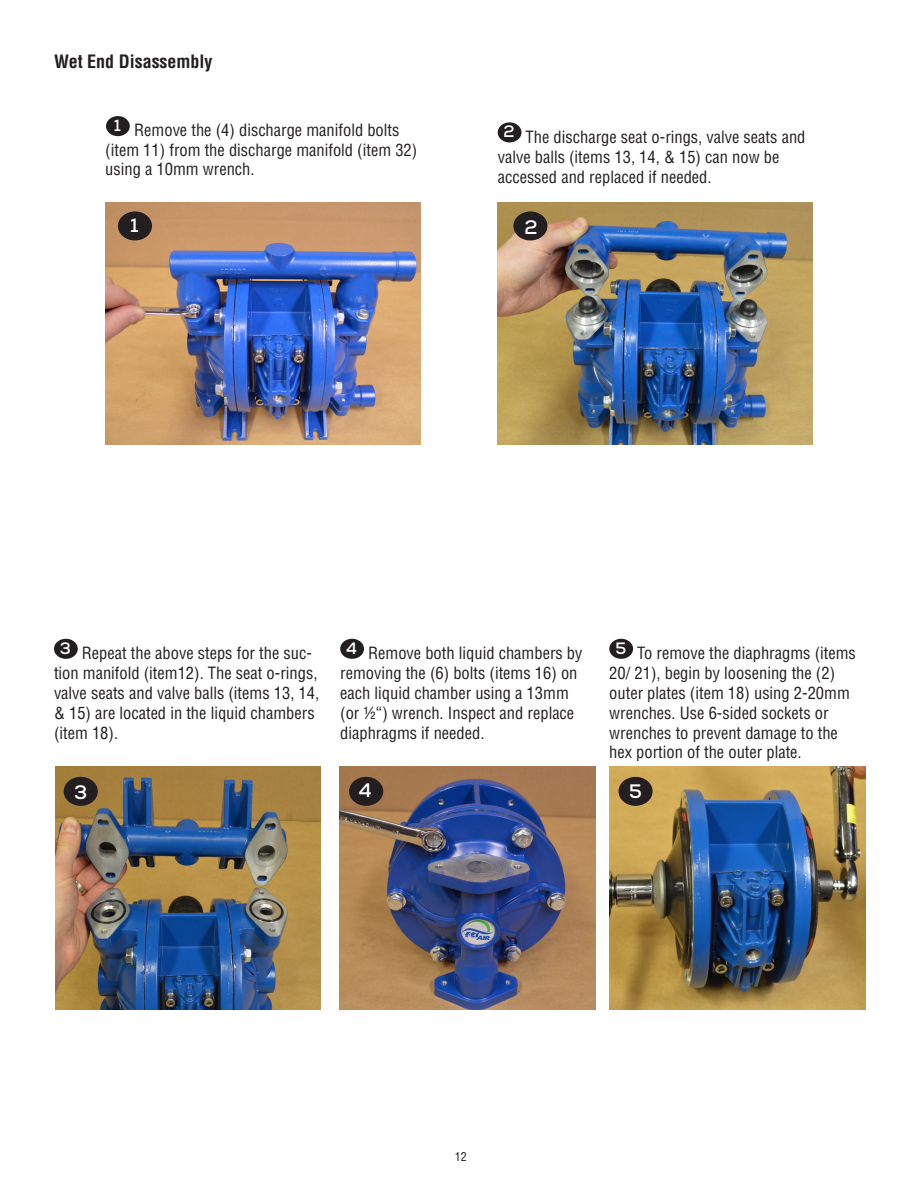
<style>
.page{position:relative;width:918px;height:1188px;background:#fff}
.page>*{position:absolute;margin:0;border:0;box-sizing:border-box;transform-origin:0 0}
.Quotes{font:700 19.5px "Nexa";color:#fff}
.t1{font:700 condensed 18px "Helvetica";color:#231f20}
.t2{font:condensed 16.5px/19.8px "Helvetica";color:#231f20}
.Quotes-2{font:700 16.5px "Nexa";color:#fff}
.t3{font:condensed 12px "Helvetica";color:#231f20}
</style>
<div class="page">
<div style="left:609px;top:639px;width:24px;height:20px;background:#231f20;border-radius:50%"></div>
<div style="left:340px;top:639px;width:24px;height:20px;background:#231f20;border-radius:50%"></div>
<div style="left:54px;top:639px;width:24px;height:20px;background:#231f20;border-radius:50%"></div>
<div style="left:498px;top:122px;width:23px;height:20px;background:#231f20;border-radius:50%"></div>
<img style="left:105px;top:202px;width:315px;height:243px">
<img style="left:498px;top:202px;width:315px;height:243px">
<img style="left:56px;top:767px;width:264px;height:242px">
<img style="left:609px;top:767px;width:257px;height:242px">
<img style="left:339px;top:767px;width:257px;height:242px">
<div style="left:118px;top:211px;width:34px;height:29px;background:#231f20;border-radius:50%"></div>
<div style="left:64px;top:777px;width:34px;height:29px;background:#231f20;border-radius:50%"></div>
<div style="left:513px;top:212px;width:35px;height:28px;background:#231f20;border-radius:50%"></div>
<div style="left:618px;top:777px;width:35px;height:29px;background:#231f20;border-radius:50%"></div>
<div style="left:349px;top:777px;width:34px;height:29px;background:#231f20;border-radius:50%"></div>
<div style="left:106px;top:116px;width:24px;height:20px;background:#231f20;border-radius:50%"></div>
<p class="t1" style="left:54px;top:50px;width:160px">Wet End Disassembly</p>
<p class="Quotes-2" style="left:114px;top:115px;width:9px">1</p>
<p class="t2" style="left:105px;top:120px;width:314px;text-indent:29px">Remove the (4) discharge manifold bolts (item 11) from the discharge manifold (item 32) using a 10mm wrench.</p>
<p class="Quotes" style="left:130px;top:213px;width:10px">1</p>
<p class="Quotes-2" style="left:504px;top:121px;width:13px">2</p>
<p class="t2" style="left:498px;top:127px;width:309px;text-indent:28px">The discharge seat o-rings, valve seats and valve balls (items 13, 14, &amp; 15) can now be accessed and replaced if needed.</p>
<p class="Quotes" style="left:524px;top:214px;width:15px">2</p>
<p class="Quotes-2" style="left:60px;top:638px;width:13px">3</p>
<p class="t2" style="left:54px;top:643px;width:267px;text-indent:28px">Repeat the above steps for the suc&shy;tion manifold (item12). The seat o-rings, valve seats and valve balls (items 13, 14, &amp; 15) are located in the liquid chambers (item 18).</p>
<p class="Quotes-2" style="left:346px;top:638px;width:12px">4</p>
<p class="t2" style="left:340px;top:643px;width:244px;text-indent:28px">Remove both liquid chambers by removing the (6) bolts (items 16) on each liquid chamber using a 13mm (or ½“) wrench. Inspect and replace diaphragms if needed.</p>
<p class="Quotes-2" style="left:615px;top:638px;width:12px">5</p>
<p class="t2" style="left:609px;top:643px;width:248px;text-indent:28px">To remove the diaphragms (items 20/ 21), begin by loosening the (2) outer plates (item 18) using 2-20mm wrenches. Use 6-sided sockets or wrenches to prevent damage to the hex portion of the outer plate.</p>
<p class="Quotes" style="left:74px;top:779px;width:15px">3</p>
<p class="Quotes" style="left:359px;top:778px;width:14px">4</p>
<p class="Quotes" style="left:629px;top:779px;width:14px">5</p>
<p class="t3" style="left:455px;top:1149px;width:13px">12</p>
</div>
